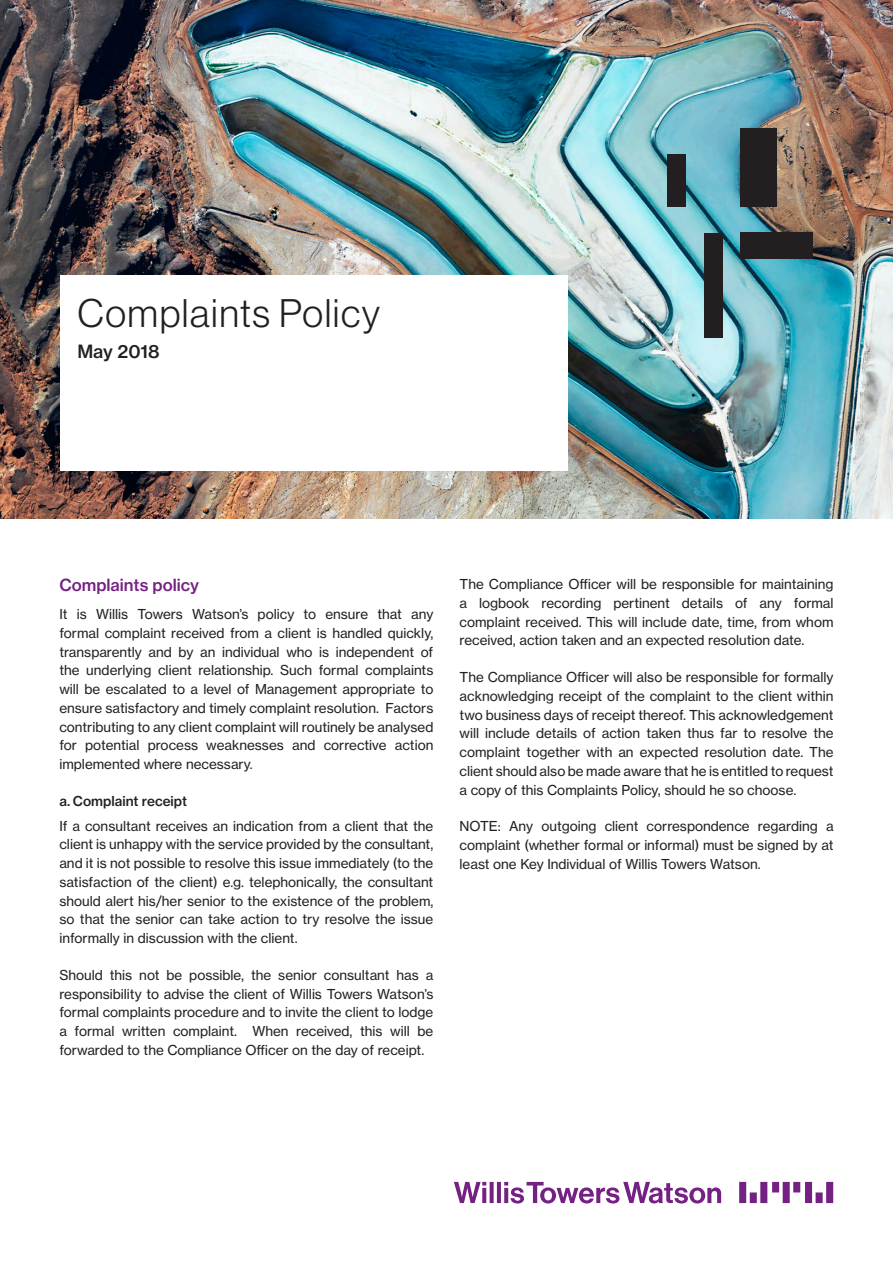
<style>
.page{position:relative;width:893px;height:1263px;background:#fff}
.page>*{position:absolute;margin:0;border:0;box-sizing:border-box;transform-origin:0 0}
.Cover_Title_Black{font:300 39px "Haas Grot Disp 45";letter-spacing:.04em;color:#231f20}
.Cover_Subtitle_Black{font:18px "N Haas Grotesk TX Std 65 Md";color:#231f20}
.Subhead_1__11_13_Med{font:16.5px "N Haas Grotesk TX Std 65 Md";color:#752183}
.Body_text_black{font:13.5px/18.8px "N Haas Grotesk TX Std 55 Rg";color:#231f20;text-align:justify}
.Bullet_level_1_black{font:13.5px "N Haas Grotesk TX Std 65 Md";color:#231f20}
</style>
<div class="page">
<svg style="left:454px;top:1182px;width:379px;height:21px"></svg>
<img style="left:0;top:0;width:893px;height:518px">
<div style="left:60px;top:276px;width:508px;height:195px;background:#fff"></div>
<div style="left:668px;top:154px;width:18px;height:53px;background:#231f20"></div>
<div style="left:704px;top:233px;width:18px;height:105px;background:#231f20"></div>
<div style="left:740px;top:128px;width:36px;height:79px;background:#231f20"></div>
<div style="left:740px;top:233px;width:73px;height:26px;background:#231f20"></div>
<p class="Cover_Title_Black" style="left:77px;top:291px;width:304px">Complaints Policy</p>
<p class="Cover_Subtitle_Black" style="left:77px;top:340px;width:84px">May 2018</p>
<p class="Subhead_1__11_13_Med" style="left:59px;top:575px;width:141px">Complaints policy</p>
<p class="Body_text_black" style="left:59px;top:605px;width:376px">It is Willis Towers Watson’s policy to ensure that any formal complaint received from a client is handled quickly, transparently and by an individual who is independent of the underlying client relationship. Such formal complaints will be escalated to a level of Management appropriate to ensure satisfactory and timely complaint resolution. Factors contributing to any client complaint will routinely be analysed for potential process weaknesses and corrective action implemented where necessary.</p>
<p class="Bullet_level_1_black" style="left:59px;top:792px;width:129px">a. Complaint receipt</p>
<p class="Body_text_black" style="left:59px;top:816px;width:376px">If a consultant receives an indication from a client that the client is unhappy with the service provided by the consultant, and it is not possible to resolve this issue immediately (to the satisfaction of the client) e.g. telephonically, the consultant should alert his/her senior to the existence of the problem, so that the senior can take action to try resolve the issue informally in discussion with the client.</p>
<p class="Body_text_black" style="left:59px;top:965px;width:376px">Should this not be possible, the senior consultant has a responsibility to advise the client of Willis Towers Watson’s formal complaints procedure and to invite the client to lodge a formal written complaint. When received, this will be forwarded to the Compliance Officer on the day of receipt.</p>
<p class="Body_text_black" style="left:460px;top:575px;width:376px">The Compliance Officer will be responsible for maintaining a logbook recording pertinent details of any formal complaint received. This will include date, time, from whom received, action taken and an expected resolution date.</p>
<p class="Body_text_black" style="left:460px;top:668px;width:376px">The Compliance Officer will also be responsible for formally acknowledging receipt of the complaint to the client within two business days of receipt thereof. This acknowledgement will include details of action taken thus far to resolve the complaint together with an expected resolution date. The client should also be made aware that he is entitled to request a copy of this Complaints Policy, should he so choose.</p>
<p class="Body_text_black" style="left:460px;top:817px;width:375px">NOTE: Any outgoing client correspondence regarding a complaint (whether formal or informal) must be signed by at least one Key Individual of Willis Towers Watson.</p>
</div>
